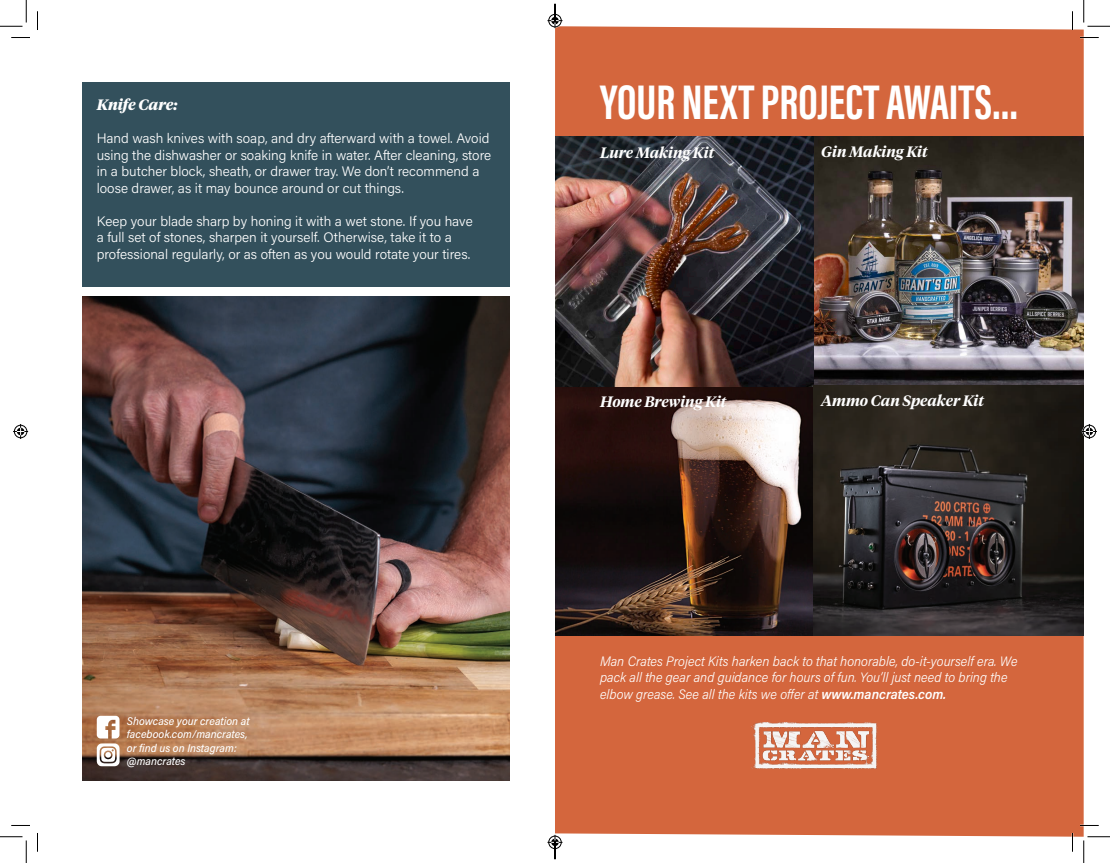
<style>
.page{position:relative;width:1110px;height:863px;background:#fff}
.page>*{position:absolute;margin:0;border:0;box-sizing:border-box;transform-origin:0 0}
.t1{font:700 50px "Acumin Pro Extra Cond";color:#fff}
.t2{font:italic 600 15px "Tiempos Headline";color:#fff}
.t3{font:italic 700 15px "Tiempos Headline";color:#fff}
.t4{font:300 13.75px/16.5px "Acumin Pro";color:#fff}
.t5{font:italic 300 13.75px/16.5px "Acumin Pro Semi Cond";color:#fff}
.t6{font:italic 500 11.25px "Acumin Pro Semi Cond";color:#fff}
.s1{font-weight:600}
</style>
<div class="page">
<div style="left:82px;top:82px;width:428px;height:205px;background:#33505c"></div>
<img style="left:82px;top:296px;width:428px;height:484px">
<svg style="left:97px;top:715px;width:23px;height:51px"></svg>
<div style="left:555px;top:26px;width:529px;height:810px;background:#d4663d"></div>
<img style="left:555px;top:136px;width:529px;height:499px">
<img style="left:752px;top:722px;width:126px;height:46px">
<svg style="left:11px;top:37px;width:19px;height:1px"></svg>
<svg style="left:1080px;top:37px;width:19px;height:1px"></svg>
<svg style="left:11px;top:825px;width:19px;height:1px"></svg>
<svg style="left:1080px;top:824px;width:19px;height:2px"></svg>
<svg style="left:37px;top:11px;width:1px;height:19px"></svg>
<svg style="left:37px;top:833px;width:1px;height:18px"></svg>
<svg style="left:1072px;top:11px;width:1px;height:19px"></svg>
<svg style="left:1072px;top:832px;width:1px;height:19px"></svg>
<svg style="left:0;top:0;width:27px;height:27px"></svg>
<svg style="left:0;top:836px;width:27px;height:26px"></svg>
<svg style="left:1084px;top:0;width:26px;height:27px"></svg>
<svg style="left:1084px;top:836px;width:26px;height:26px"></svg>
<svg style="left:13px;top:424px;width:15px;height:15px"></svg>
<svg style="left:1082px;top:424px;width:15px;height:15px"></svg>
<svg style="left:548px;top:4px;width:14px;height:24px"></svg>
<svg style="left:548px;top:834px;width:14px;height:25px"></svg>
<p class="t3" style="left:97px;top:95px;width:82px">Knife Care:</p>
<p class="t4" style="left:97px;top:130px;width:396px">Hand wash knives with soap, and dry afterward with a towel. Avoid using the dishwasher or soaking knife in water. After cleaning, store in a butcher block, sheath, or drawer tray. We don’t recommend a loose drawer, as it may bounce around or cut things.</p>
<p class="t4" style="left:97px;top:212px;width:378px">Keep your blade sharp by honing it with a wet stone. If you have a full set of stones, sharpen it yourself. Otherwise, take it to a professional regularly, or as often as you would rotate your tires.</p>
<p class="t6" style="left:127px;top:713px;width:124px">Showcase your creation at</p>
<p class="t6" style="left:127px;top:726px;width:122px">facebook.com/mancrates,</p>
<p class="t6" style="left:127px;top:740px;width:111px">or find us on Instagram:</p>
<p class="t6" style="left:127px;top:753px;width:60px">@mancrates</p>
<p class="t1" style="left:600px;top:72px;width:420px">YOUR NEXT PROJECT AWAITS...</p>
<p class="t2" style="left:600px;top:142px;width:116px">Lure Making Kit</p>
<p class="t2" style="left:821px;top:141px;width:108px">Gin Making Kit</p>
<p class="t2" style="left:600px;top:391px;width:128px">Home Brewing Kit</p>
<p class="t2" style="left:821px;top:390px;width:164px">Ammo Can Speaker Kit</p>
<p class="t5" style="left:600px;top:652px;width:419px">Man Crates Project Kits harken back to that honorable, do-it-yourself era. We pack all the gear and guidance for hours of fun. You’ll just need to bring the elbow grease. See all the kits we offer at <span class="s1">www.mancrates.com.</span></p>
</div>
